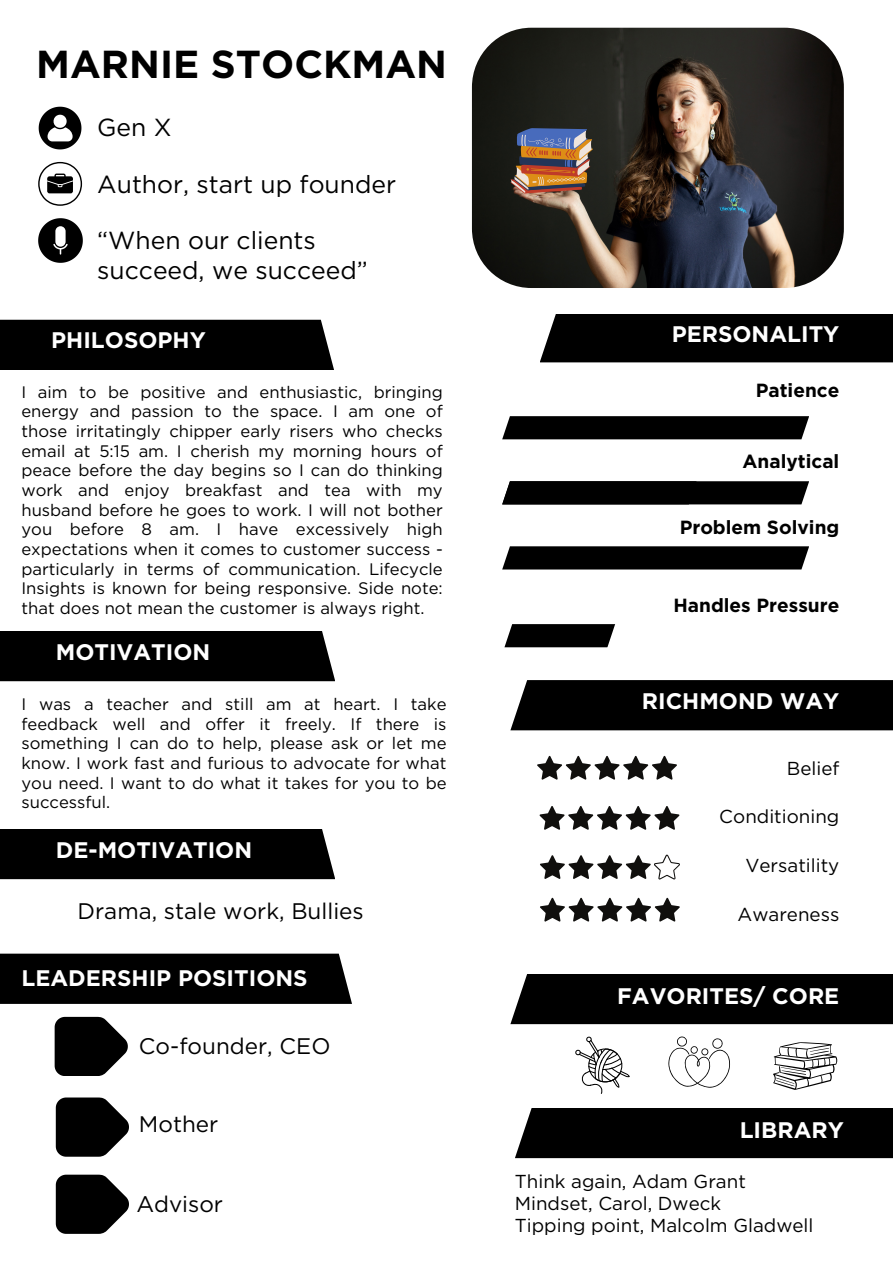
<style>
.page{position:relative;width:893px;height:1263px;background:#fff}
.page>*{position:absolute;margin:0;border:0;box-sizing:border-box;transform-origin:0 0}
.t1{font:700 39px "Gotham";color:#000}
.t2{font:24.67px/29.3px "Gotham";color:#000}
.t3{font:700 22.5px "Gotham";color:#fff}
.t4{font:22.5px "Gotham";color:#000}
.t5{font:700 19.05px "Gotham";color:#000}
.t6{font:18.75px "Gotham";color:#000}
.t7{font:16.65px/19.6px "Gotham";color:#000;text-align:justify}
</style>
<div class="page">
<div style="left:0;top:320px;width:334px;height:50px;background:#000"></div>
<div style="left:0;top:631px;width:335px;height:50px;background:#000"></div>
<svg style="left:39px;top:107px;width:42px;height:42px"></svg>
<svg style="left:38px;top:162px;width:44px;height:44px"></svg>
<svg style="left:38px;top:218px;width:45px;height:45px"></svg>
<div style="left:0;top:954px;width:352px;height:50px;background:#000"></div>
<svg style="left:55px;top:1017px;width:73px;height:59px;background:#292929"></svg>
<svg style="left:56px;top:1097px;width:73px;height:59px"></svg>
<svg style="left:56px;top:1174px;width:73px;height:60px"></svg>
<div style="left:0;top:829px;width:335px;height:50px;background:#000"></div>
<div style="left:540px;top:314px;width:353px;height:48px;background:#000"></div>
<svg style="left:502px;top:546px;width:307px;height:23px;background:#090909"></svg>
<div style="left:510px;top:680px;width:383px;height:50px;background:#000"></div>
<svg style="left:540px;top:855px;width:140px;height:24px"></svg>
<svg style="left:537px;top:756px;width:140px;height:24px"></svg>
<svg style="left:540px;top:898px;width:140px;height:24px"></svg>
<img style="left:472px;top:28px;width:372px;height:260px;border-radius:59px">
<svg style="left:504px;top:624px;width:112px;height:24px;background:#1c1c1c"></svg>
<svg style="left:502px;top:416px;width:307px;height:23px;background:#080808"></svg>
<div style="left:515px;top:1108px;width:378px;height:50px;background:#000"></div>
<div style="left:510px;top:974px;width:383px;height:50px;background:#000"></div>
<svg style="left:668px;top:1036px;width:62px;height:52px"></svg>
<svg style="left:773px;top:1042px;width:64px;height:48px"></svg>
<div style="left:502px;top:481px;width:307px;height:23px;background:#000"></div>
<svg style="left:539px;top:806px;width:140px;height:24px"></svg>
<svg style="left:575px;top:1036px;width:55px;height:58px"></svg>
<svg style="left:510px;top:128px;width:83px;height:65px;background:#85675b"></svg>
<p class="t1" style="left:36px;top:41px;width:412px">MARNIE STOCKMAN</p>
<p class="t2" style="left:97px;top:113px;width:76px">Gen X</p>
<p class="t2" style="left:97px;top:169px;width:300px">Author, start up founder</p>
<p class="t2" style="left:97px;top:226px;width:272px">“When our clients succeed, we succeed”</p>
<p class="t3" style="left:51px;top:327px;width:156px">PHILOSOPHY</p>
<p class="t7" style="left:21px;top:382px;width:423px">I aim to be positive and enthusiastic, bringing energy and passion to the space. I am one of those irritatingly chipper early risers who checks email at 5:15 am. I cherish my morning hours of peace before the day begins so I can do thinking work and enjoy breakfast and tea with my husband before he goes to work. I will not bother you before 8 am. I have excessively high expectations when it comes to customer success - particularly in terms of communication. Lifecycle Insights is known for being responsive. Side note: that does not mean the customer is always right.</p>
<p class="t3" style="left:56px;top:639px;width:156px">MOTIVATION</p>
<p class="t7" style="left:21px;top:694px;width:426px">I was a teacher and still am at heart. I take feedback well and offer it freely. If there is something I can do to help, please ask or let me know. I work fast and furious to advocate for what you need. I want to do what it takes for you to be successful.</p>
<p class="t3" style="left:56px;top:837px;width:198px">DE-MOTIVATION</p>
<p class="t4" style="left:78px;top:897px;width:288px">Drama, stale work, Bullies</p>
<p class="t3" style="left:21px;top:964px;width:288px">LEADERSHIP POSITIONS</p>
<p class="t4" style="left:139px;top:1033px;width:193px">Co-founder, CEO</p>
<p class="t4" style="left:139px;top:1110px;width:81px">Mother</p>
<p class="t4" style="left:136px;top:1190px;width:88px">Advisor</p>
<p class="t3" style="left:671px;top:321px;width:169px">PERSONALITY</p>
<p class="t5" style="left:755px;top:379px;width:85px">Patience</p>
<p class="t5" style="left:742px;top:449px;width:98px">Analytical</p>
<p class="t5" style="left:679px;top:515px;width:161px">Problem Solving</p>
<p class="t5" style="left:673px;top:593px;width:167px">Handles Pressure</p>
<p class="t3" style="left:642px;top:688px;width:199px">RICHMOND WAY</p>
<p class="t6" style="left:787px;top:757px;width:54px">Belief</p>
<p class="t6" style="left:719px;top:805px;width:122px">Conditioning</p>
<p class="t6" style="left:745px;top:854px;width:95px">Versatility</p>
<p class="t6" style="left:737px;top:903px;width:103px">Awareness</p>
<p class="t3" style="left:617px;top:982px;width:224px">FAVORITES/ CORE</p>
<p class="t3" style="left:739px;top:1116px;width:106px">LIBRARY</p>
<p class="t6" style="left:515px;top:1170px;width:232px">Think again, Adam Grant</p>
<p class="t6" style="left:515px;top:1192px;width:208px">Mindset, Carol, Dweck</p>
<p class="t6" style="left:515px;top:1214px;width:300px">Tipping point, Malcolm Gladwell</p>
</div>
